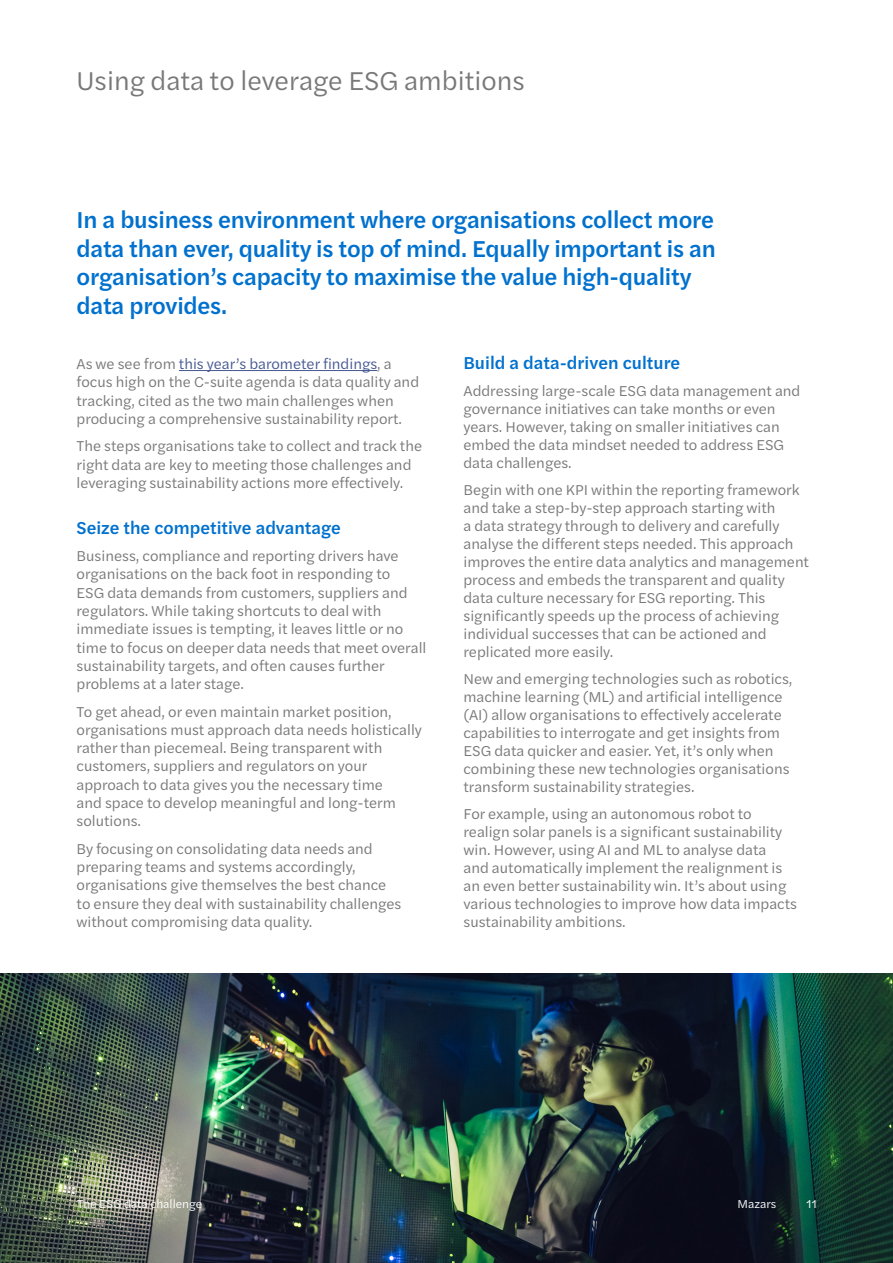
<style>
.page{position:relative;width:893px;height:1263px;background:#fff}
.page>*{position:absolute;margin:0;border:0;box-sizing:border-box;transform-origin:0 0}
.t1{font:27px "Halyard Text";color:#787878}
.t2{font:500 24px/28.5px "Halyard Text";letter-spacing:-.01em;color:#0071ce}
.t3{font:500 18px "Halyard Text";color:#0071ce}
.t4{font:15px/18px "Halyard Text";color:#787878}
.t5{font:12px "Halyard Text";color:#fff}
.s1{color:#465792}
</style>
<div class="page">
<hr style="left:179px;top:370px;width:198px;height:1px;background:#465792">
<img style="left:0;top:974px;width:893px;height:289px">
<h1 class="t1" style="left:77px;top:61px;width:450px">Using data to leverage ESG ambitions</h1>
<h2 class="t2" style="left:77px;top:205px;width:641px">In a business environment where organisations collect more data than ever, quality is top of mind. Equally important is an organisation’s capacity to maximise the value high-quality data provides.</h2>
<p class="t4" style="left:77px;top:354px;width:344px">As we see from <span class="s1">this year’s barometer findings</span>, a focus high on the C-suite agenda is data quality and tracking, cited as the two main challenges when producing a comprehensive sustainability report.</p>
<p class="t4" style="left:77px;top:436px;width:347px">The steps organisations take to collect and track the right data are key to meeting those challenges and leveraging sustainability actions more effectively.</p>
<p class="t3" style="left:77px;top:514px;width:266px">Seize the competitive advantage</p>
<p class="t4" style="left:77px;top:546px;width:351px">Business, compliance and reporting drivers have organisations on the back foot in responding to<br>ESG data demands from customers, suppliers and regulators. While taking shortcuts to deal with immediate issues is tempting, it leaves little or no time to focus on deeper data needs that meet overall sustainability targets, and often causes further problems at a later stage.</p>
<p class="t4" style="left:77px;top:701px;width:347px">To get ahead, or even maintain market position, organisations must approach data needs holistically rather than piecemeal. Being transparent with customers, suppliers and regulators on your approach to data gives you the necessary time<br>and space to develop meaningful and long-term solutions.</p>
<p class="t4" style="left:77px;top:839px;width:326px">By focusing on consolidating data needs and preparing teams and systems accordingly, organisations give themselves the best chance to ensure they deal with sustainability challenges without compromising data quality.</p>
<p class="t3" style="left:463px;top:350px;width:218px">Build a data-driven culture</p>
<p class="t4" style="left:463px;top:381px;width:338px">Addressing large-scale ESG data management and governance initiatives can take months or even years. However, taking on smaller initiatives can embed the data mindset needed to address ESG data challenges.</p>
<p class="t4" style="left:463px;top:480px;width:347px">Begin with one KPI within the reporting framework and take a step-by-step approach starting with<br>a data strategy through to delivery and carefully analyse the different steps needed. This approach improves the entire data analytics and management process and embeds the transparent and quality data culture necessary for ESG reporting. This significantly speeds up the process of achieving individual successes that can be actioned and replicated more easily.</p>
<p class="t4" style="left:463px;top:669px;width:330px">New and emerging technologies such as robotics, machine learning (ML) and artificial intelligence (AI) allow organisations to effectively accelerate capabilities to interrogate and get insights from ESG data quicker and easier. Yet, it’s only when combining these new technologies organisations transform sustainability strategies.</p>
<p class="t4" style="left:463px;top:804px;width:335px">For example, using an autonomous robot to realign solar panels is a significant sustainability win. However, using AI and ML to analyse data<br>and automatically implement the realignment is an even better sustainability win. It’s about using various technologies to improve how data impacts sustainability ambitions.</p>
<p class="t5" style="left:77px;top:1195px;width:127px">The ESG data challenge</p>
<p class="t5" style="left:738px;top:1195px;width:40px">Mazars</p>
<p class="t5" style="left:807px;top:1195px;width:12px">11</p>
</div>
